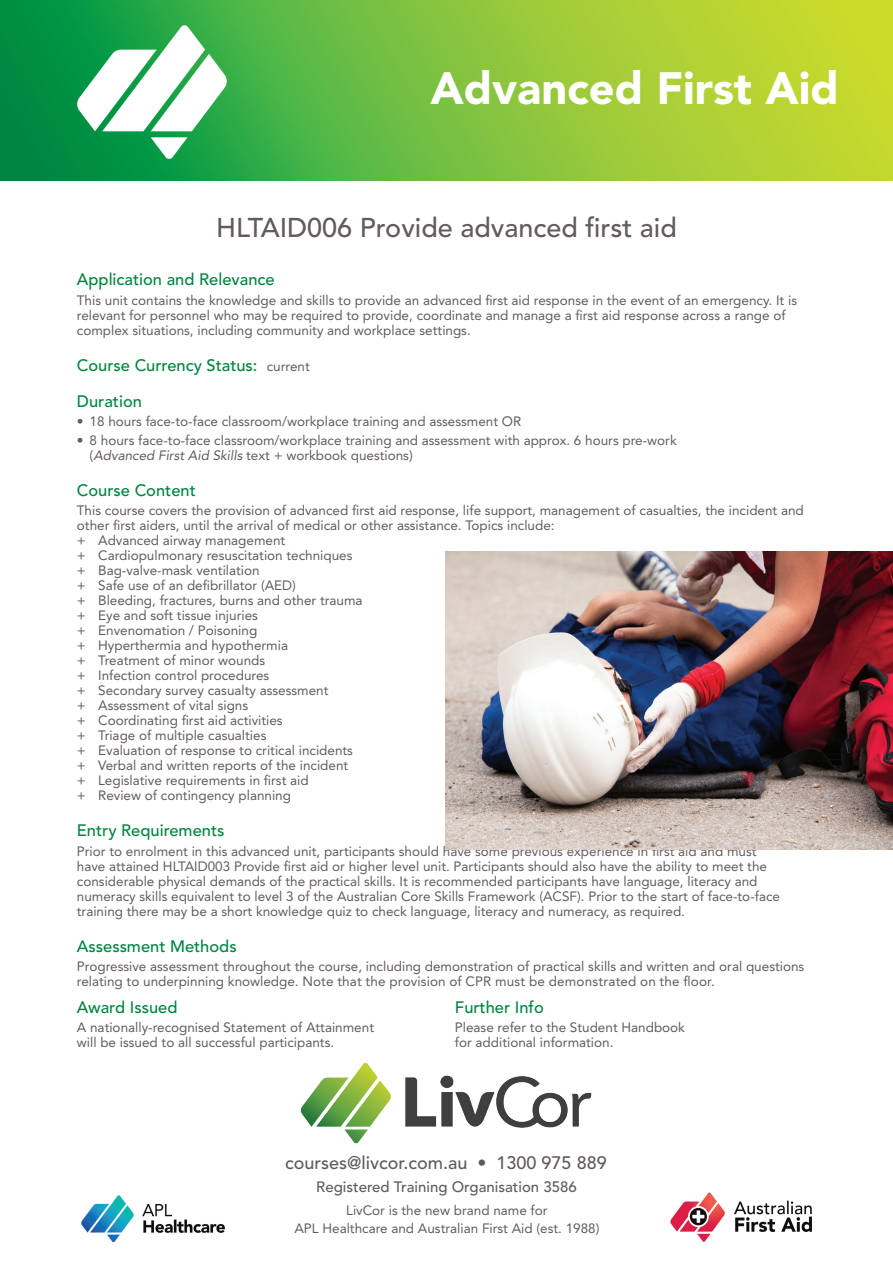
<style>
.page{position:relative;width:893px;height:1263px;background:#fff}
.page>*{position:absolute;margin:0;border:0;box-sizing:border-box;transform-origin:0 0}
.t1{font:900 45px "Avenir LT Std";color:#fff}
.t2{font:500 27px "Avenir LT Std";color:#635a60}
.t3{font:500 18px "Avenir LT Std";color:#635a60}
.t4{font:500 16.5px/36px "Avenir LT Std";color:#008540}
.t5{font:500 15px "Avenir LT Std";color:#635a60}
.t6{font:13.5px/15px "Avenir LT Std";color:#635a60}
.s1{font-weight:400;font-size:13.5px;color:#635a60}
.s2{font-style:italic}
</style>
<div class="page">
<svg style="left:0;top:0;width:893px;height:180px;background:#7bc03c"></svg>
<img style="left:78px;top:26px;width:148px;height:132px">
<img style="left:446px;top:551px;width:447px;height:299px">
<img style="left:300px;top:1062px;width:292px;height:82px">
<img style="left:670px;top:1192px;width:142px;height:50px">
<img style="left:81px;top:1195px;width:144px;height:48px">
<h1 class="t1" style="left:430px;top:61px;width:410px">Advanced First Aid</h1>
<h2 class="t2" style="left:216px;top:212px;width:462px">HLTAID006 Provide advanced first aid</h2>
<p class="t4" style="left:77px;top:262px;width:199px">Application and Relevance</p>
<p class="t6" style="left:77px;top:292px;width:722px">This unit contains the knowledge and skills to provide an advanced first aid response in the event of an emergency. It is relevant for personnel who may be required to provide, coordinate and manage a first aid response across a range of complex situations, including community and workplace settings.</p>
<p class="t4" style="left:77px;top:347px;width:234px">Course Currency Status: <span class="s1">current<br></span>Duration</p>
<p class="t6" style="left:77px;top:414px;width:446px">• 18 hours face-to-face classroom/workplace training and assessment OR</p>
<p class="t6" style="left:90px;top:433px;width:589px;text-indent:-13px">• 8 hours face-to-face classroom/workplace training and assessment with approx. 6 hours pre-work (<span class="s2">Advanced First Aid Skills</span> text + workbook questions)</p>
<p class="t4" style="left:77px;top:473px;width:120px">Course Content</p>
<p class="t6" style="left:77px;top:503px;width:728px">This course covers the provision of advanced first aid response, life support, management of casualties, the incident and other first aiders, until the arrival of medical or other assistance. Topics include:<br>+ Advanced airway management<br>+ Cardiopulmonary resuscitation techniques<br>+ Bag-valve-mask ventilation<br>+ Safe use of an defibrillator (AED)<br>+ Bleeding, fractures, burns and other trauma<br>+ Eye and soft tissue injuries<br>+ Envenomation / Poisoning<br>+ Hyperthermia and hypothermia<br>+ Treatment of minor wounds<br>+ Infection control procedures<br>+ Secondary survey casualty assessment<br>+ Assessment of vital signs<br>+ Coordinating first aid activities<br>+ Triage of multiple casualties<br>+ Evaluation of response to critical incidents<br>+ Verbal and written reports of the incident<br>+ Legislative requirements in first aid<br>+ Review of contingency planning</p>
<p class="t4" style="left:77px;top:813px;width:149px">Entry Requirements</p>
<p class="t6" style="left:77px;top:843px;width:705px">Prior to enrolment in this advanced unit, participants should have some previous experience in first aid and must have attained HLTAID003 Provide first aid or higher level unit. Participants should also have the ability to meet the considerable physical demands of the practical skills. It is recommended participants have language, literacy and numeracy skills equivalent to level 3 of the Australian Core Skills Framework (ACSF). Prior to the start of face-to-face training there may be a short knowledge quiz to check language, literacy and numeracy, as required.</p>
<p class="t4" style="left:77px;top:928px;width:161px">Assessment Methods</p>
<p class="t6" style="left:77px;top:959px;width:729px">Progressive assessment throughout the course, including demonstration of practical skills and written and oral questions relating to underpinning knowledge. Note that the provision of CPR must be demonstrated on the floor.</p>
<p class="t4" style="left:77px;top:989px;width:102px">Award Issued</p>
<p class="t6" style="left:77px;top:1020px;width:299px">A nationally-recognised Statement of Attainment will be issued to all successful participants.</p>
<p class="t4" style="left:455px;top:989px;width:90px">Further Info</p>
<p class="t6" style="left:455px;top:1020px;width:232px">Please refer to the Student Handbook for additional information.</p>
<h3 class="t3" style="left:285px;top:1153px;width:323px">courses@livcor.com.au • 1300 975 889</h3>
<p class="t5" style="left:316px;top:1178px;width:262px">Registered Training Organisation 3586</p>
<p class="t6" style="left:294px;top:1201px;width:307px;line-height:18px;text-align:center">LivCor is the new brand name for<br>APL Healthcare and Australian First Aid (est. 1988)</p>
</div>
